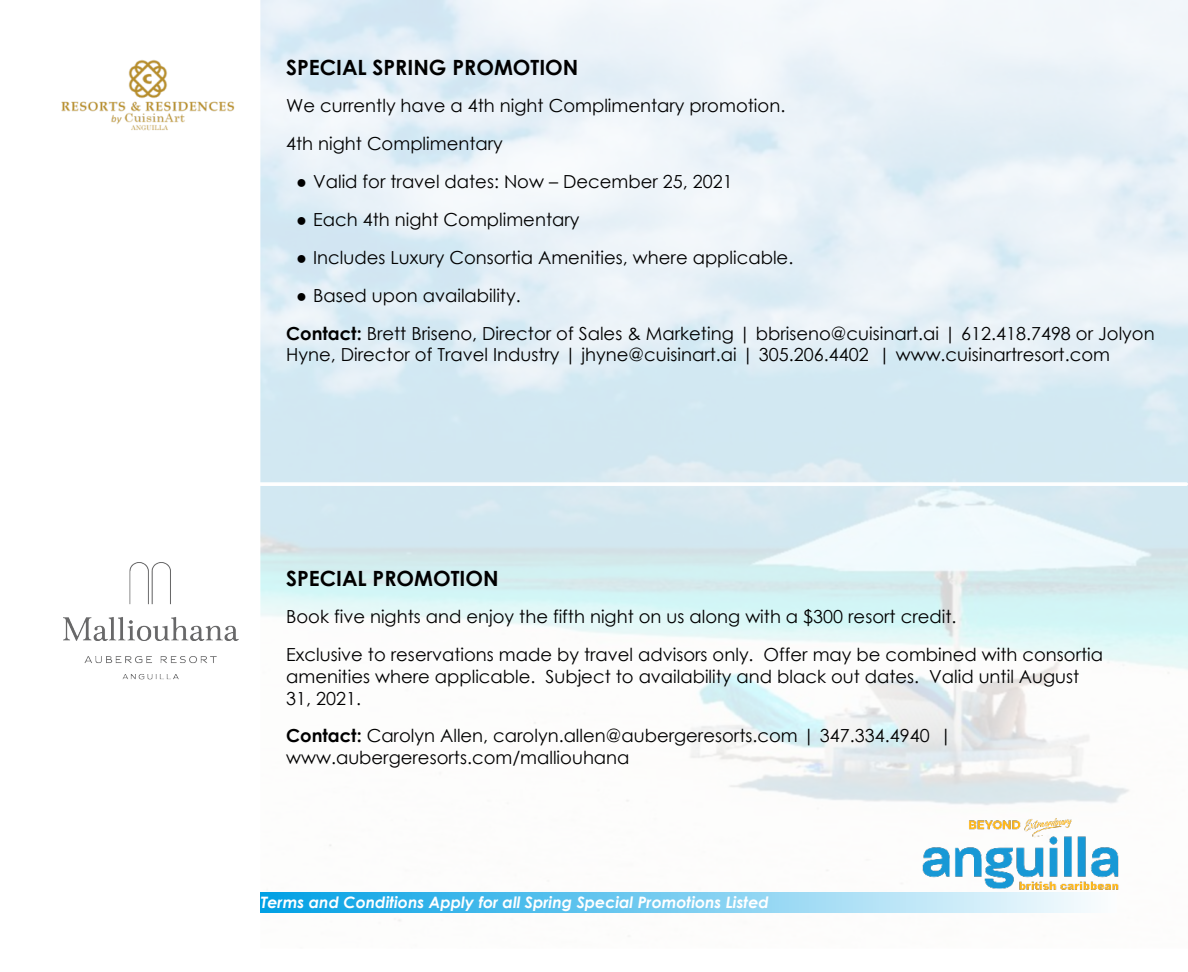
<style>
.page{position:relative;width:1188px;height:972px;background:#fff}
.page>*{position:absolute;margin:0;border:0;box-sizing:border-box;transform-origin:0 0}
.t1{font:700 21px "Century Gothic";color:#000}
.t2{font:18px/37.8px "Century Gothic";color:#000}
.t3{font:italic 700 15.75px "Century Gothic";color:#fff}
.s1{font-family:"Times New Roman"}
.s2{font-weight:700}
</style>
<div class="page">
<img style="left:261px;top:0;width:927px;height:937px">
<img style="left:908px;top:809px;width:226px;height:90px">
<div style="left:19px;top:482px;width:1169px;height:4px;background:#fff;border:2px solid #fff"></div>
<img style="left:61px;top:60px;width:174px;height:71px">
<img style="left:63px;top:562px;width:176px;height:118px">
<div style="left:261px;top:892px;width:856px;height:20px;background:linear-gradient(to right,#00a0e4,#fcfdfe)"></div>
<p class="t1" style="left:286px;top:59px;width:294px">SPECIAL SPRING PROMOTION</p>
<p class="t2" style="left:286px;top:89px;width:501px">We currently have a 4th night Complimentary promotion.<br>4th night Complimentary</p>
<p class="t2" style="left:296px;top:164px;width:438px"><span class="s1">●</span> Valid for travel dates: Now – December 25, 2021</p>
<p class="t2" style="left:296px;top:202px;width:285px"><span class="s1">●</span> Each 4th night Complimentary</p>
<p class="t2" style="left:296px;top:240px;width:499px"><span class="s1">●</span> Includes Luxury Consortia Amenities, where applicable.</p>
<p class="t2" style="left:286px;top:278px;width:870px;line-height:38.2px;text-indent:10px"><span class="s1">●</span> Based upon availability.<br><span class="s2">Contact:</span> Brett Briseno, Director of Sales &amp; Marketing | bbriseno@cuisinart.ai | 612.418.7498 or Jolyon</p>
<p class="t2" style="left:286px;top:338px;width:825px">Hyne, Director of Travel Industry | jhyne@cuisinart.ai | 305.206.4402 | www.cuisinartresort.com</p>
<p class="t1" style="left:286px;top:570px;width:214px">SPECIAL PROMOTION</p>
<p class="t2" style="left:286px;top:600px;width:819px;line-height:37px">Book five nights and enjoy the fifth night on us along with a $300 resort credit.<br>Exclusive to reservations made by travel advisors only. Offer may be combined with consortia</p>
<p class="t2" style="left:286px;top:667px;width:795px;line-height:22px">amenities where applicable. Subject to availability and black out dates. Valid until August<br>31, 2021.</p>
<p class="t2" style="left:286px;top:726px;width:667px;line-height:21.8px"><span class="s2">Contact:</span> Carolyn Allen, carolyn.allen@aubergeresorts.com | 347.334.4940 | www.aubergeresorts.com/malliouhana</p>
<p class="t3" style="left:261px;top:896px;width:509px">Terms and Conditions Apply for all Spring Special Promotions Listed</p>
</div>
